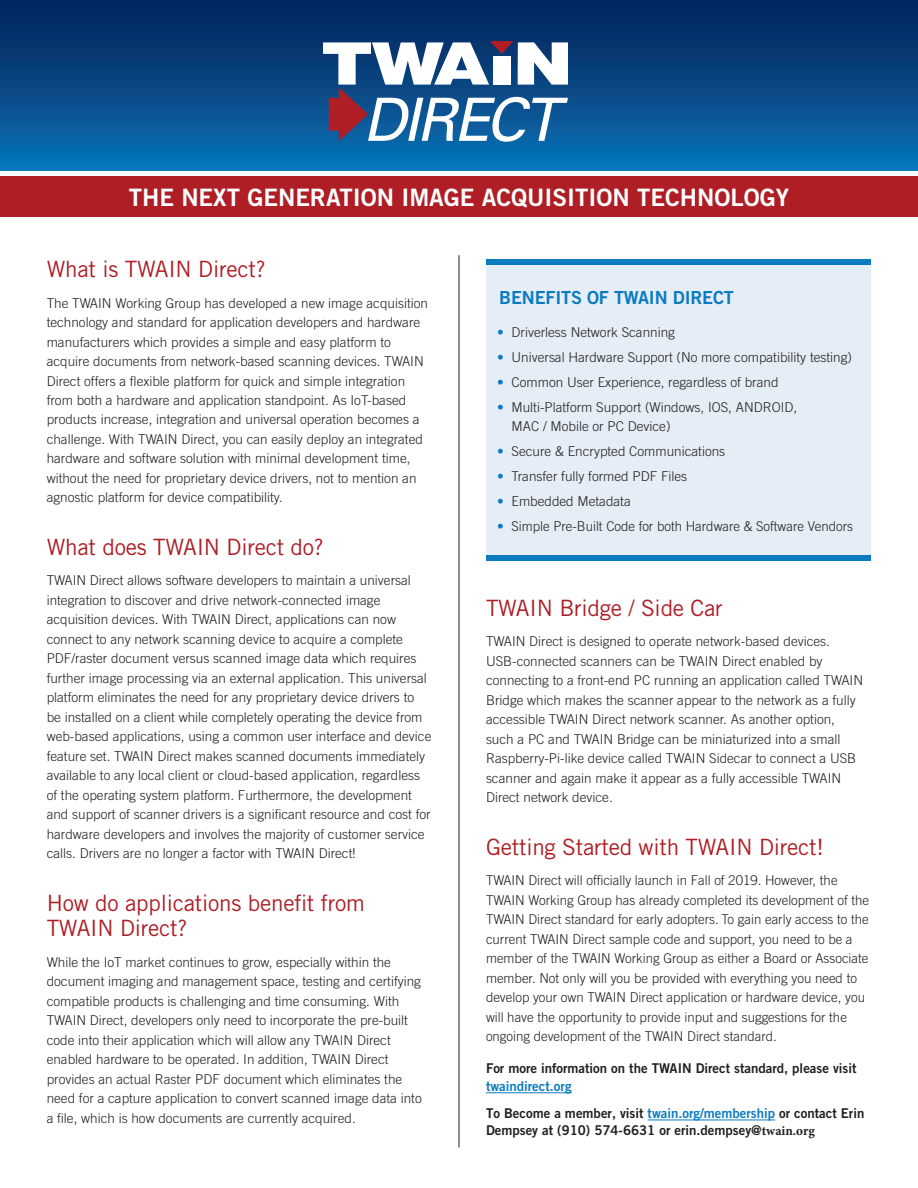
<style>
.page{position:relative;width:918px;height:1188px;background:#fff}
.page>*{position:absolute;margin:0;border:0;box-sizing:border-box;transform-origin:0 0}
.t1{font:24px "Trade Gothic Bold Two";color:#fff}
.t2{font:22.5px/25.5px "Trade Gothic";letter-spacing:-.01em;color:#ae1e24}
.t3{font:18px "Trade Gothic Bold Two";letter-spacing:-.01em;color:#0b7bc1}
.t4{font:300 13.5px/19.5px "Trade Gothic";color:#231f20}
.t5{font:13.5px/18px "Trade Gothic Bold Two";color:#231f20}
.s1{color:#0b7bc1}
.s2{font-family:"Minion Pro";font-weight:700}
</style>
<div class="page">
<div style="left:486px;top:259px;width:385px;height:298px;background:#e5edf7"></div>
<div style="left:0;top:176px;width:918px;height:41px;background:#ae1e24"></div>
<div style="left:0;top:0;width:918px;height:171px;background:linear-gradient(to bottom,#031f58,#0a73b6)"></div>
<svg style="left:323px;top:41px;width:245px;height:101px"></svg>
<hr style="left:459px;top:255px;width:1px;height:892px;background:#231f20">
<div style="left:486px;top:555px;width:385px;height:5px;background:#0b7bc1"></div>
<div style="left:486px;top:260px;width:385px;height:5px;background:#0b7bc1"></div>
<hr style="left:486px;top:1092px;width:86px;height:1px;background:#0b7bc1">
<hr style="left:648px;top:1120px;width:127px;height:1px;background:#0b7bc1">
<p class="t1" style="left:129px;top:183px;width:662px">THE NEXT GENERATION IMAGE ACQUISITION TECHNOLOGY</p>
<p class="t2" style="left:47px;top:256px;width:220px">What is TWAIN Direct?</p>
<p class="t4" style="left:47px;top:293px;width:383px">The TWAIN Working Group has developed a new image acquisition technology and standard for application developers and hardware manufacturers which provides a simple and easy platform to acquire documents from network-based scanning devices. TWAIN Direct offers a flexible platform for quick and simple integration from both a hardware and application standpoint. As IoT-based products increase, integration and universal operation becomes a challenge. With TWAIN Direct, you can easily deploy an integrated hardware and software solution with minimal development time, without the need for proprietary device drivers, not to mention an agnostic platform for device compatibility.</p>
<p class="t2" style="left:47px;top:534px;width:279px">What does TWAIN Direct do?</p>
<p class="t4" style="left:47px;top:571px;width:386px">TWAIN Direct allows software developers to maintain a universal integration to discover and drive network-connected image acquisition devices. With TWAIN Direct, applications can now connect to any network scanning device to acquire a complete PDF/raster document versus scanned image data which requires further image processing via an external application. This universal platform eliminates the need for any proprietary device drivers to be installed on a client while completely operating the device from web-based applications, using a common user interface and device feature set. TWAIN Direct makes scanned documents immediately available to any local client or cloud-based application, regardless of the operating system platform. Furthermore, the development and support of scanner drivers is a significant resource and cost for hardware developers and involves the majority of customer service calls. Drivers are no longer a factor with TWAIN Direct!</p>
<p class="t2" style="left:47px;top:890px;width:320px">How do applications benefit from<br>TWAIN Direct?</p>
<p class="t4" style="left:47px;top:952px;width:377px">While the IoT market continues to grow, especially within the document imaging and management space, testing and certifying compatible products is challenging and time consuming. With TWAIN Direct, developers only need to incorporate the pre-built code into their application which will allow any TWAIN Direct enabled hardware to be operated. In addition, TWAIN Direct provides an actual Raster PDF document which eliminates the need for a capture application to convert scanned image data into a file, which is how documents are currently acquired.</p>
<p class="t3" style="left:499px;top:287px;width:236px">BENEFITS OF TWAIN DIRECT</p>
<p class="t4" style="left:497px;top:323px;width:179px"><span class="s1">•</span> Driverless Network Scanning</p>
<p class="t4" style="left:497px;top:347px;width:356px"><span class="s1">•</span> Universal Hardware Support (No more compatibility testing)</p>
<p class="t4" style="left:497px;top:372px;width:283px"><span class="s1">•</span> Common User Experience, regardless of brand</p>
<p class="t4" style="left:512px;top:397px;width:287px;text-indent:-14px"><span class="s1">•</span> Multi-Platform Support (Windows, IOS, ANDROID,<br>MAC / Mobile or PC Device)</p>
<p class="t4" style="left:497px;top:442px;width:230px"><span class="s1">•</span> Secure &amp; Encrypted Communications</p>
<p class="t4" style="left:497px;top:467px;width:192px"><span class="s1">•</span> Transfer fully formed PDF Files</p>
<p class="t4" style="left:497px;top:491px;width:135px"><span class="s1">•</span> Embedded Metadata</p>
<p class="t4" style="left:497px;top:516px;width:357px"><span class="s1">•</span> Simple Pre-Built Code for both Hardware &amp; Software Vendors</p>
<p class="t2" style="left:486px;top:595px;width:238px">TWAIN Bridge / Side Car</p>
<p class="t4" style="left:486px;top:632px;width:379px">TWAIN Direct is designed to operate network-based devices.<br>USB-connected scanners can be TWAIN Direct enabled by connecting to a front-end PC running an application called TWAIN Bridge which makes the scanner appear to the network as a fully accessible TWAIN Direct network scanner. As another option, such a PC and TWAIN Bridge can be miniaturized into a small Raspberry-Pi-like device called TWAIN Sidecar to connect a USB scanner and again make it appear as a fully accessible TWAIN Direct network device.</p>
<p class="t2" style="left:486px;top:834px;width:339px">Getting Started with TWAIN Direct!</p>
<p class="t4" style="left:486px;top:870px;width:385px">TWAIN Direct will officially launch in Fall of 2019. However, the TWAIN Working Group has already completed its development of the TWAIN Direct standard for early adopters. To gain early access to the current TWAIN Direct sample code and support, you need to be a member of the TWAIN Working Group as either a Board or Associate member. Not only will you be provided with everything you need to develop your own TWAIN Direct application or hardware device, you will have the opportunity to provide input and suggestions for the ongoing development of the TWAIN Direct standard.</p>
<p class="t5" style="left:486px;top:1059px;width:372px">For more information on the TWAIN Direct standard, please visit <span class="s1">twaindirect.org</span></p>
<p class="t5" style="left:486px;top:1104px;width:380px;line-height:17px">To Become a member, visit <span class="s1">twain.org/membership</span> or contact Erin<br>Dempsey at (910) 574-6631 or erin.dempsey@<span class="s2">twain.org</span></p>
</div>
